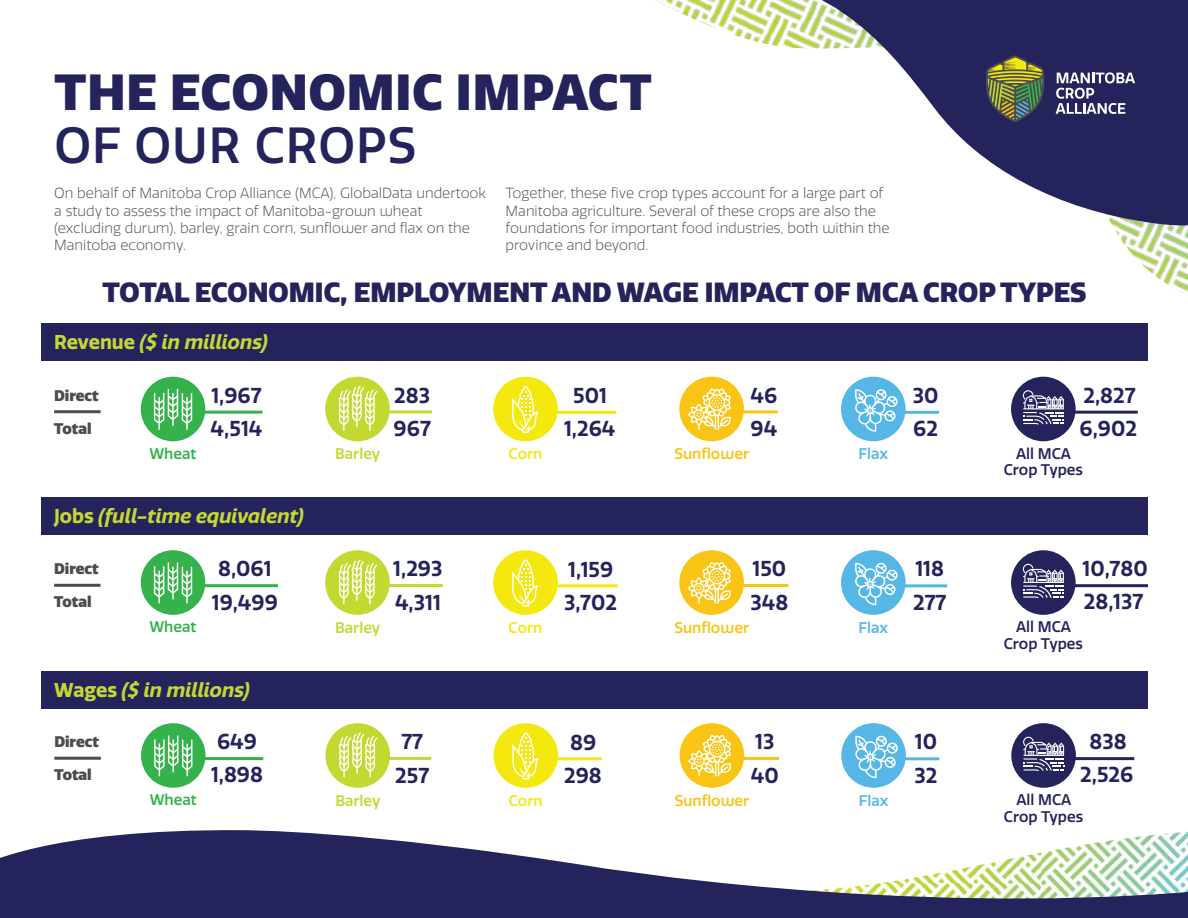
<style>
.page{position:relative;width:1188px;height:918px;background:#fff}
.page>*{position:absolute;margin:0;border:0;box-sizing:border-box;transform-origin:0 0}
.t1{font:900 49.35px "Quatro";letter-spacing:.02em;color:#24235c}
.t2{font:500 49.35px "Quatro";letter-spacing:.02em;color:#24235c}
.t3{font:900 27px "Quatro";color:#24235c}
.t4{font:600 21px "Quatro";color:#24235c}
.t5{font:italic 700 19.5px "Quatro";color:#c4d832}
.t6{font:500 15px/16.5px "Quatro";color:#24235c;text-align:center}
.t7{font:900 15px "Quatro";color:#4b4c4d}
.t8{font:500 15px "Quatro";color:#fac415}
.t9{font:500 15px "Quatro";color:#c4d832}
.t10{font:500 15px "Quatro";color:#36b24c}
.t11{font:500 15px "Quatro";color:#f5e80e}
.t12{font:500 15px "Quatro";color:#56b7e7}
.t13{font:300 14.25px/17.1px "Quatro";color:#4b4c4d}
.s1{font-style:normal}
</style>
<div class="page">
<div style="left:41px;top:671px;width:1107px;height:38px;background:#24235c"></div>
<svg style="left:0;top:830px;width:1188px;height:88px;fill:#24235c"></svg>
<hr style="left:54px;top:757px;width:47px;height:3px;background:#4b4c4d">
<div style="left:493px;top:723px;width:65px;height:65px;background:#f5e80e;border-radius:50%"></div>
<svg style="left:512px;top:732px;width:27px;height:47px"></svg>
<hr style="left:551px;top:757px;width:51px;height:3px;background:#f5e80e">
<div style="left:680px;top:723px;width:64px;height:65px;background:#fac415;border-radius:50%"></div>
<hr style="left:741px;top:757px;width:38px;height:3px;background:#fac415">
<svg style="left:688px;top:735px;width:43px;height:41px"></svg>
<div style="left:325px;top:723px;width:65px;height:65px;background:#c4d832;border-radius:50%"></div>
<svg style="left:339px;top:732px;width:39px;height:45px"></svg>
<hr style="left:388px;top:757px;width:43px;height:3px;background:#c4d832">
<div style="left:141px;top:723px;width:65px;height:65px;background:#36b24c;border-radius:50%"></div>
<svg style="left:154px;top:735px;width:38px;height:41px"></svg>
<hr style="left:204px;top:757px;width:59px;height:3px;background:#36b24c">
<div style="left:841px;top:723px;width:65px;height:65px;background:#56b7e7;border-radius:50%"></div>
<hr style="left:903px;top:757px;width:36px;height:3px;background:#56b7e7">
<svg style="left:855px;top:735px;width:43px;height:43px"></svg>
<div style="left:1011px;top:723px;width:65px;height:65px;background:#24235c;border-radius:50%"></div>
<hr style="left:1073px;top:757px;width:61px;height:3px;background:#24235c">
<svg style="left:1023px;top:737px;width:41px;height:34px"></svg>
<div style="left:41px;top:497px;width:1107px;height:38px;background:#24235c"></div>
<hr style="left:54px;top:584px;width:47px;height:3px;background:#4b4c4d">
<div style="left:493px;top:550px;width:65px;height:65px;background:#f5e80e;border-radius:50%"></div>
<svg style="left:512px;top:559px;width:27px;height:47px"></svg>
<hr style="left:551px;top:584px;width:67px;height:3px;background:#f5e80e">
<div style="left:679px;top:550px;width:65px;height:65px;background:#fac415;border-radius:50%"></div>
<hr style="left:738px;top:584px;width:50px;height:3px;background:#fac415">
<svg style="left:688px;top:562px;width:43px;height:41px"></svg>
<div style="left:325px;top:550px;width:65px;height:65px;background:#c4d832;border-radius:50%"></div>
<svg style="left:339px;top:559px;width:38px;height:45px"></svg>
<hr style="left:389px;top:584px;width:54px;height:3px;background:#c4d832">
<div style="left:141px;top:550px;width:64px;height:65px;background:#36b24c;border-radius:50%"></div>
<svg style="left:154px;top:563px;width:38px;height:40px"></svg>
<hr style="left:202px;top:584px;width:76px;height:3px;background:#36b24c">
<div style="left:841px;top:550px;width:65px;height:65px;background:#56b7e7;border-radius:50%"></div>
<hr style="left:900px;top:584px;width:47px;height:3px;background:#56b7e7">
<svg style="left:855px;top:563px;width:43px;height:42px"></svg>
<div style="left:1011px;top:550px;width:65px;height:65px;background:#24235c;border-radius:50%"></div>
<hr style="left:1073px;top:584px;width:75px;height:3px;background:#24235c">
<svg style="left:1023px;top:564px;width:41px;height:34px"></svg>
<div style="left:41px;top:323px;width:1107px;height:38px;background:#24235c"></div>
<hr style="left:54px;top:410px;width:47px;height:3px;background:#4b4c4d">
<div style="left:493px;top:377px;width:65px;height:64px;background:#f5e80e;border-radius:50%"></div>
<svg style="left:512px;top:386px;width:27px;height:47px"></svg>
<hr style="left:551px;top:411px;width:65px;height:3px;background:#f5e80e">
<div style="left:679px;top:377px;width:65px;height:64px;background:#fac415;border-radius:50%"></div>
<hr style="left:738px;top:410px;width:40px;height:3px;background:#fac415">
<svg style="left:688px;top:388px;width:43px;height:42px"></svg>
<div style="left:325px;top:377px;width:65px;height:64px;background:#c4d832;border-radius:50%"></div>
<svg style="left:339px;top:386px;width:38px;height:45px"></svg>
<hr style="left:389px;top:410px;width:43px;height:3px;background:#c4d832">
<div style="left:141px;top:377px;width:64px;height:64px;background:#36b24c;border-radius:50%"></div>
<svg style="left:154px;top:389px;width:38px;height:41px"></svg>
<hr style="left:202px;top:411px;width:60px;height:3px;background:#36b24c">
<div style="left:841px;top:377px;width:65px;height:64px;background:#56b7e7;border-radius:50%"></div>
<hr style="left:900px;top:411px;width:39px;height:3px;background:#56b7e7">
<svg style="left:855px;top:389px;width:43px;height:43px"></svg>
<div style="left:1011px;top:377px;width:65px;height:64px;background:#24235c;border-radius:50%"></div>
<hr style="left:1073px;top:411px;width:65px;height:3px;background:#24235c">
<svg style="left:1023px;top:390px;width:41px;height:35px"></svg>
<img style="left:1115px;top:228px;width:73px;height:65px">
<svg style="left:655px;top:0;width:533px;height:228px"></svg>
<svg style="left:986px;top:55px;width:58px;height:67px"></svg>
<svg style="left:1056px;top:72px;width:79px;height:42px"></svg>
<h1 class="t1" style="left:55px;top:63px;width:599px">THE ECONOMIC IMPACT</h1>
<h1 class="t2" style="left:55px;top:117px;width:363px">OF OUR CROPS</h1>
<p class="t13" style="left:54px;top:185px;width:433px">On behalf of Manitoba Crop Alliance (MCA), GlobalData undertook a study to assess the impact of Manitoba-grown wheat (excluding durum), barley, grain corn, sunflower and flax on the Manitoba economy.</p>
<p class="t13" style="left:506px;top:185px;width:385px">Together, these five crop types account for a large part of Manitoba agriculture. Several of these crops are also the foundations for important food industries, both within the province and beyond.</p>
<h2 class="t3" style="left:103px;top:276px;width:986px">TOTAL ECONOMIC, EMPLOYMENT AND WAGE IMPACT OF MCA CROP TYPES</h2>
<h3 class="t5" style="left:54px;top:331px;width:215px"><span class="s1">Revenue</span> ($ in millions)</h3>
<p class="t7" style="left:54px;top:386px;width:46px">Direct</p>
<p class="t7" style="left:54px;top:419px;width:39px">Total</p>
<h3 class="t4" style="left:564px;top:417px;width:53px">1,264</h3>
<h3 class="t4" style="left:211px;top:383px;width:52px">1,967</h3>
<h3 class="t4" style="left:394px;top:383px;width:37px">283</h3>
<h3 class="t4" style="left:573px;top:383px;width:35px">501</h3>
<h3 class="t4" style="left:394px;top:416px;width:39px">967</h3>
<h3 class="t4" style="left:211px;top:416px;width:53px">4,514</h3>
<h3 class="t4" style="left:751px;top:383px;width:28px">46</h3>
<h3 class="t4" style="left:751px;top:416px;width:28px">94</h3>
<h3 class="t4" style="left:913px;top:383px;width:27px">30</h3>
<h3 class="t4" style="left:913px;top:417px;width:26px">62</h3>
<h3 class="t4" style="left:1083px;top:383px;width:54px">2,827</h3>
<h3 class="t4" style="left:1079px;top:416px;width:59px">6,902</h3>
<p class="t10" style="left:149px;top:445px;width:49px">Wheat</p>
<p class="t9" style="left:335px;top:445px;width:47px">Barley</p>
<p class="t11" style="left:509px;top:445px;width:35px">Corn</p>
<p class="t8" style="left:674px;top:445px;width:76px">Sunflower</p>
<p class="t12" style="left:858px;top:445px;width:31px">Flax</p>
<p class="t6" style="left:1004px;top:446px;width:81px">All MCA<br>Crop Types</p>
<h3 class="t5" style="left:54px;top:504px;width:251px"><span class="s1">Jobs</span> (full-time equivalent)</h3>
<p class="t7" style="left:54px;top:560px;width:46px">Direct</p>
<p class="t7" style="left:54px;top:593px;width:39px">Total</p>
<h3 class="t4" style="left:564px;top:590px;width:54px">3,702</h3>
<h3 class="t4" style="left:218px;top:556px;width:55px">8,061</h3>
<h3 class="t4" style="left:393px;top:557px;width:51px">1,293</h3>
<h3 class="t4" style="left:568px;top:557px;width:47px">1,159</h3>
<h3 class="t4" style="left:212px;top:590px;width:67px">19,499</h3>
<h3 class="t4" style="left:395px;top:590px;width:47px">4,311</h3>
<h3 class="t4" style="left:753px;top:557px;width:35px">150</h3>
<h3 class="t4" style="left:750px;top:590px;width:39px">348</h3>
<h3 class="t4" style="left:915px;top:557px;width:30px">118</h3>
<h3 class="t4" style="left:913px;top:590px;width:35px">277</h3>
<h3 class="t4" style="left:1083px;top:556px;width:67px">10,780</h3>
<h3 class="t4" style="left:1084px;top:590px;width:61px">28,137</h3>
<p class="t10" style="left:149px;top:618px;width:49px">Wheat</p>
<p class="t9" style="left:335px;top:619px;width:47px">Barley</p>
<p class="t11" style="left:509px;top:619px;width:35px">Corn</p>
<p class="t8" style="left:674px;top:619px;width:76px">Sunflower</p>
<p class="t12" style="left:858px;top:619px;width:31px">Flax</p>
<p class="t6" style="left:1004px;top:619px;width:81px">All MCA<br>Crop Types</p>
<h3 class="t5" style="left:54px;top:679px;width:197px"><span class="s1">Wages</span> ($ in millions)</h3>
<p class="t7" style="left:54px;top:733px;width:46px">Direct</p>
<p class="t7" style="left:54px;top:766px;width:39px">Total</p>
<h3 class="t4" style="left:564px;top:763px;width:39px">298</h3>
<h3 class="t4" style="left:217px;top:729px;width:41px">649</h3>
<h3 class="t4" style="left:401px;top:730px;width:23px">77</h3>
<h3 class="t4" style="left:570px;top:730px;width:28px">89</h3>
<h3 class="t4" style="left:211px;top:763px;width:54px">1,898</h3>
<h3 class="t4" style="left:395px;top:763px;width:36px">257</h3>
<h3 class="t4" style="left:755px;top:730px;width:21px">13</h3>
<h3 class="t4" style="left:751px;top:763px;width:29px">40</h3>
<h3 class="t4" style="left:915px;top:730px;width:24px">10</h3>
<h3 class="t4" style="left:914px;top:763px;width:24px">32</h3>
<h3 class="t4" style="left:1089px;top:729px;width:39px">838</h3>
<h3 class="t4" style="left:1080px;top:763px;width:55px">2,526</h3>
<p class="t10" style="left:150px;top:791px;width:49px">Wheat</p>
<p class="t9" style="left:335px;top:792px;width:47px">Barley</p>
<p class="t11" style="left:509px;top:792px;width:35px">Corn</p>
<p class="t8" style="left:675px;top:792px;width:76px">Sunflower</p>
<p class="t12" style="left:859px;top:792px;width:31px">Flax</p>
<p class="t6" style="left:1004px;top:792px;width:81px">All MCA<br>Crop Types</p>
</div>
